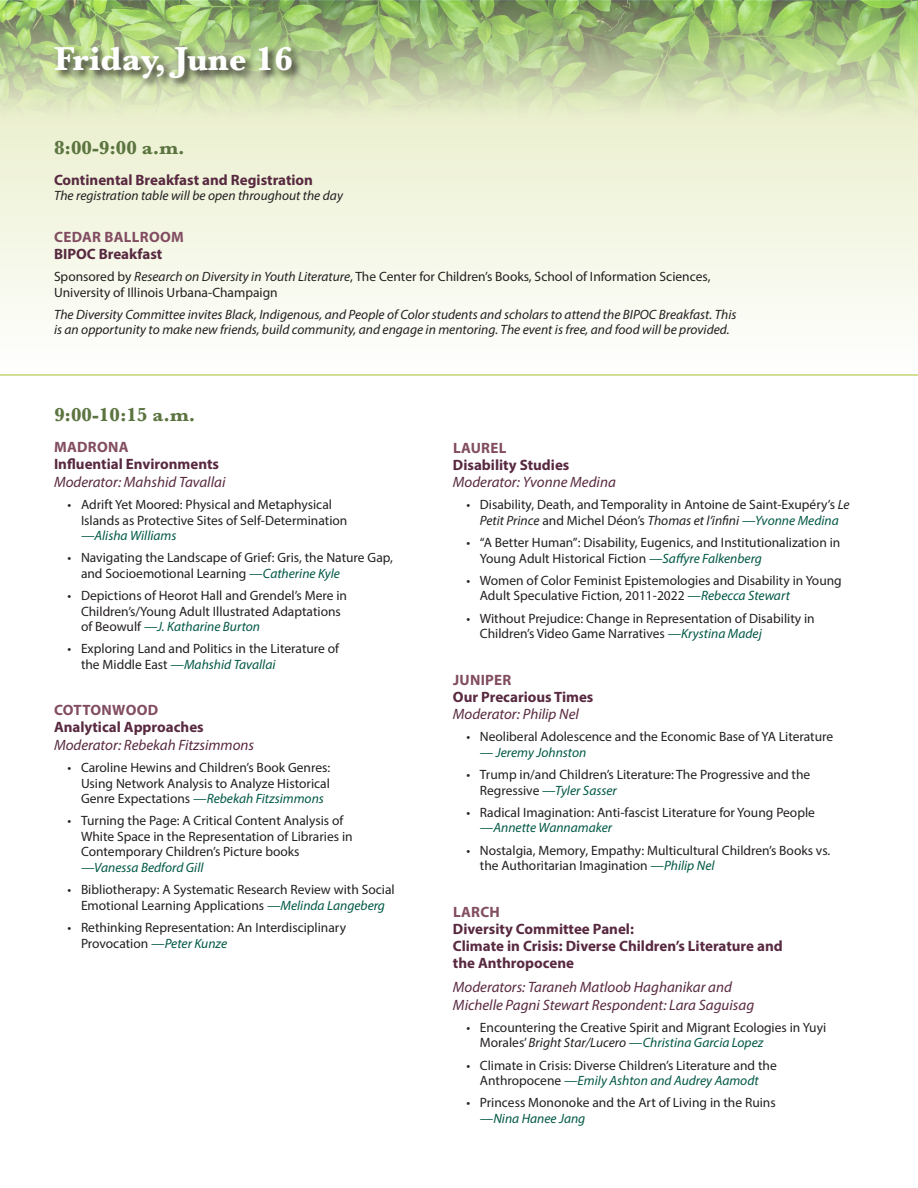
<style>
.page{position:relative;width:918px;height:1188px;background:#fff}
.page>*{position:absolute;margin:0;border:0;box-sizing:border-box;transform-origin:0 0}
.Heading_1{font:700 34.5px "Baskerville";color:#fff}
.Time_subhead{font:700 19.5px "Baskerville";color:#5c7540}
.class_location{font:700 15px/17.2px "Myriad Pro";color:#582940}
.class_location-2{font:italic 15px/17.2px "Myriad Pro";color:#582940}
.body_text{font:13.5px/15.6px "Myriad Pro";color:#231f20}
.body_text-2{font:italic 13.5px/15.5px "Myriad Pro";color:#231f20}
.class_location-3{font:italic 13.5px "Myriad Pro";color:#231f20}
.t1{font:italic 13.5px "Myriad Pro";color:#005845}
.s1{color:#824d61}
.s2{font-style:italic}
.s3{font-style:italic;color:#005845}
</style>
<div class="page">
<svg style="left:0;top:119px;width:918px;height:202px;fill:#f3f6e2"></svg>
<hr style="left:0;top:374px;width:918px;height:2px;background:#c6d371">
<img style="left:0;top:0;width:918px;height:119px">
<div style="left:53px;top:44px;width:250px;height:46px;background:#231f20;opacity:.75"></div>
<p class="Heading_1" style="left:54px;top:35px;width:240px">Friday, June 16</p>
<p class="Time_subhead" style="left:54px;top:134px;width:132px">8:00-9:00 a.m.</p>
<p class="class_location" style="left:54px;top:171px;width:261px">Continental Breakfast and Registration</p>
<p class="class_location-3" style="left:54px;top:187px;width:290px">The registration table will be open throughout the day</p>
<p class="class_location" style="left:54px;top:227px;width:131px"><span class="s1">CEDAR BALLROOM<br></span>BIPOC Breakfast</p>
<p class="body_text" style="left:54px;top:269px;width:658px">Sponsored by <span class="s2">Research on Diversity in Youth Literature</span>, The Center for Children’s Books, School of Information Sciences,<br>University of Illinois Urbana-Champaign</p>
<p class="body_text-2" style="left:54px;top:306px;width:684px">The Diversity Committee invites Black, Indigenous, and People of Color students and scholars to attend the BIPOC Breakfast. This is an opportunity to make new friends, build community, and engage in mentoring. The event is free, and food will be provided.</p>
<p class="Time_subhead" style="left:54px;top:402px;width:143px">9:00-10:15 a.m.</p>
<p class="class_location" style="left:54px;top:438px;width:167px"><span class="s1">MADRONA<br></span>Influential Environments</p>
<p class="class_location-2" style="left:54px;top:473px;width:173px">Moderator: Mahshid Tavallai</p>
<p class="body_text" style="left:81px;top:497px;width:268px;text-indent:-14px">• Adrift Yet Moored: Physical and Metaphysical<br>Islands as Protective Sites of Self-Determination <span class="s3">—Alisha Williams</span></p>
<p class="body_text" style="left:81px;top:550px;width:314px;text-indent:-14px">• Navigating the Landscape of Grief: Gris, the Nature Gap, and Socioemotional Learning <span class="s3">—Catherine Kyle</span></p>
<p class="body_text" style="left:81px;top:588px;width:268px;text-indent:-14px">• Depictions of Heorot Hall and Grendel’s Mere in<br>Children’s/Young Adult Illustrated Adaptations of Beowulf <span class="s3">—J. Katharine Burton</span></p>
<p class="body_text" style="left:81px;top:641px;width:260px;text-indent:-14px">• Exploring Land and Politics in the Literature of the Middle East <span class="s3">—Mahshid Tavallai</span></p>
<p class="class_location" style="left:54px;top:701px;width:151px"><span class="s1">COTTONWOOD<br></span>Analytical Approaches</p>
<p class="class_location-2" style="left:54px;top:736px;width:202px">Moderator: Rebekah Fitzsimmons</p>
<p class="body_text" style="left:81px;top:759px;width:251px;text-align:justify;text-indent:-14px">• Caroline Hewins and Children’s Book Genres:<br>Using Network Analysis to Analyze Historical Genre Expectations <span class="s3">—Rebekah Fitzsimmons</span></p>
<p class="body_text" style="left:81px;top:813px;width:273px;text-indent:-14px">• Turning the Page: A Critical Content Analysis of White Space in the Representation of Libraries in Contemporary Children’s Picture books <span class="s3">—Vanessa Bedford Gill</span></p>
<p class="body_text" style="left:68px;top:882px;width:329px;text-align:center">• Bibliotherapy: A Systematic Research Review with Social<br>Emotional Learning Applications <span class="s3">—Melinda Langeberg</span></p>
<p class="body_text" style="left:81px;top:919px;width:267px;text-indent:-14px">• Rethinking Representation: An Interdisciplinary<br>Provocation <span class="s3">—Peter Kunze</span></p>
<p class="class_location" style="left:453px;top:438px;width:118px"><span class="s1">LAUREL<br></span>Disability Studies</p>
<p class="class_location-2" style="left:453px;top:473px;width:165px">Moderator: Yvonne Medina</p>
<p class="body_text" style="left:466px;top:497px;width:385px;text-align:center">• Disability, Death, and Temporality in Antoine de Saint-Exupéry’s <span class="s2">Le<br>Petit Prince</span> and Michel Déon’s <span class="s2">Thomas et l’infini</span> <span class="s3">—Yvonne Medina</span></p>
<p class="body_text" style="left:480px;top:535px;width:362px;text-indent:-14px">• “A Better Human”: Disability, Eugenics, and Institutionalization in<br>Young Adult Historical Fiction <span class="s3">—Saffyre Falkenberg</span></p>
<p class="body_text" style="left:480px;top:572px;width:363px;text-indent:-14px">• Women of Color Feminist Epistemologies and Disability in Young<br>Adult Speculative Fiction, 2011-2022 <span class="s3">—Rebecca Stewart</span></p>
<p class="body_text" style="left:480px;top:610px;width:336px;text-indent:-14px">• Without Prejudice: Change in Representation of Disability in<br>Children’s Video Game Narratives <span class="s3">—Krystina Madej</span></p>
<p class="class_location" style="left:453px;top:670px;width:142px"><span class="s1">JUNIPER<br></span>Our Precarious Times</p>
<p class="class_location-2" style="left:453px;top:705px;width:128px">Moderator: Philip Nel</p>
<p class="body_text" style="left:466px;top:729px;width:368px">• Neoliberal Adolescence and the Economic Base of YA Literature</p>
<p class="t1" style="left:480px;top:744px;width:108px">— Jeremy Johnston</p>
<p class="body_text" style="left:480px;top:767px;width:332px;text-indent:-14px">• Trump in/and Children’s Literature: The Progressive and the<br>Regressive <span class="s3">—Tyler Sasser</span></p>
<p class="body_text" style="left:480px;top:804px;width:337px;text-indent:-14px">• Radical Imagination: Anti-fascist Literature for Young People <span class="s3">—Annette Wannamaker</span></p>
<p class="body_text" style="left:480px;top:842px;width:352px;text-indent:-14px">• Nostalgia, Memory, Empathy: Multicultural Children’s Books vs. the Authoritarian Imagination <span class="s3">—Philip Nel</span></p>
<p class="class_location" style="left:453px;top:902px;width:331px"><span class="s1">LARCH<br></span>Diversity Committee Panel:<br>Climate in Crisis: Diverse Children’s Literature and the Anthropocene</p>
<p class="class_location-2" style="left:453px;top:978px;width:303px">Moderators: Taraneh Matloob Haghanikar and<br>Michelle Pagni Stewart Respondent: Lara Saguisag</p>
<p class="body_text" style="left:480px;top:1019px;width:348px;text-indent:-14px">• Encountering the Creative Spirit and Migrant Ecologies in Yuyi<br>Morales’ <span class="s2">Bright Star/Lucero</span> <span class="s3">—Christina Garcia Lopez</span></p>
<p class="body_text" style="left:466px;top:1057px;width:312px;text-align:center">• Climate in Crisis: Diverse Children’s Literature and the<br>Anthropocene <span class="s3">—Emily Ashton and Audrey Aamodt</span></p>
<p class="body_text" style="left:480px;top:1095px;width:297px;text-indent:-14px">• Princess Mononoke and the Art of Living in the Ruins <span class="s3">—Nina Hanee Jang</span></p>
</div>
